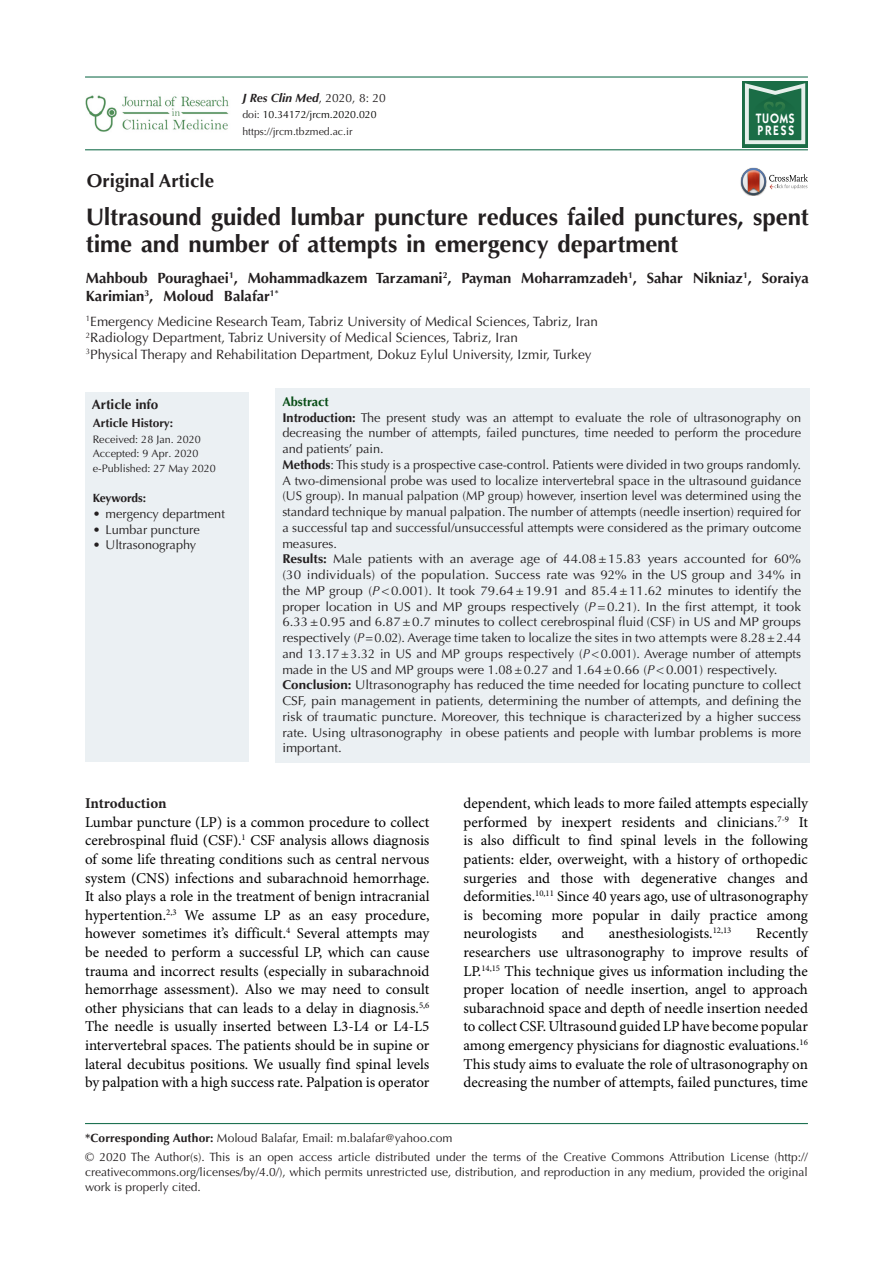
<style>
.page{position:relative;width:893px;height:1263px;background:#fff}
.page>*{position:absolute;margin:0;border:0;box-sizing:border-box;transform-origin:0 0}
.t1{font:700 24px/27px "Optima LT Std";letter-spacing:-.005em;color:#231f20}
.t2{font:700 18.75px "Optima LT Std";color:#231f20}
.t3{font:15px/18.6px "Minion Pro";color:#000;text-align:justify}
.t4{font:700 15px "Minion Pro";letter-spacing:-.005em;color:#231f20}
.t5{font:700 14.85px/18px "Optima LT Std";color:#231f20}
.t6{font:600 13.65px/12px "ITC Kabel Std";letter-spacing:.11em;color:#fff;scale:.85 1}
.t7{font:13.5px "Optima LT Std";color:#231f20}
.t8{font:700 13.5px "Optima LT Std";color:#231f20}
.t9{font:12.75px/15.8px "Optima LT Std";color:#231f20;text-align:justify;scale:1.05 1}
.t10{font:12.75px/15.8px "Optima LT Std";color:#231f20;text-align:justify}
.t11{font:700 12.75px "Optima LT Std";color:#054b14}
.corresponding{font:12px/15px "Optima LT Std";color:#231f20;text-align:justify}
.t12{font:italic 700 12px "Optima LT Std";color:#231f20}
.t13{font:700 12px "Optima LT Std";color:#231f20}
.t14{font:700 12px "Optima LT Std";letter-spacing:-.02em;color:#231f20}
.t15{font:10.8px/14.9px "Optima LT Std";color:#231f20}
.t16{font:10.5px "Optima LT Std";color:#040503}
.t17{font:10.5px "Optima LT Std";color:#231f20}
.s1{font-weight:400;font-style:normal}
.s2{color:#231f20}
.s3{font-weight:700}
.s4{font-style:italic}
</style>
<div class="page">
<hr style="left:85px;top:149px;width:723px;height:1px;background:#1e7252">
<hr style="left:85px;top:76px;width:723px;height:2px;background:#1e7252">
<div style="left:85px;top:393px;width:163px;height:369px;background:#ebf0f3"></div>
<div style="left:275px;top:388px;width:535px;height:375px;background:#ebf0f3"></div>
<svg style="left:741px;top:168px;width:67px;height:27px"></svg>
<hr style="left:85px;top:1123px;width:723px;height:1px;background:#1e7252">
<img style="left:85px;top:95px;width:144px;height:37px">
<div style="left:742px;top:81px;width:66px;height:66px;background:linear-gradient(to right,#1c6e47,#1b6d46)"></div>
<svg style="left:745px;top:83px;width:60px;height:61px;background:#4b8b6c"></svg>
<p class="t2" style="left:87px;top:170px;width:129px">Original Article</p>
<p class="t12" style="left:242px;top:90px;width:145px">J Res Clin Med<span class="s1">, 2020, 8: 20</span></p>
<p class="t16" style="left:242px;top:109px;width:136px"><span class="s2">doi:</span> 10.34172/jrcm.2020.020</p>
<p class="t17" style="left:242px;top:126px;width:112px">https://jrcm.tbzmed.ac.ir</p>
<p class="t6" style="left:756px;top:113px;width:47px">TUOMS<br>PRESS</p>
<p class="t1" style="left:86px;top:204px;width:724px">Ultrasound guided lumbar puncture reduces failed punctures, spent time and number of attempts in emergency department</p>
<p class="t5" style="left:86px;top:269px;width:724px">Mahboub Pouraghaei<sup>1</sup>, Mohammadkazem Tarzamani<sup>2</sup>, Payman Moharramzadeh<sup>1</sup>, Sahar Nikniaz<sup>1</sup>, Soraiya<br>Karimian<sup>3</sup>, Moloud Balafar<sup>1*</sup></p>
<p class="t7" style="left:86px;top:314px;width:514px"><sup>1</sup>Emergency Medicine Research Team, Tabriz University of Medical Sciences, Tabriz, Iran</p>
<p class="t7" style="left:86px;top:330px;width:434px"><sup>2</sup>Radiology Department, Tabriz University of Medical Sciences, Tabriz, Iran</p>
<p class="t7" style="left:86px;top:347px;width:507px"><sup>3</sup>Physical Therapy and Rehabilitation Department, Dokuz Eylul University, Izmir, Turkey</p>
<p class="t8" style="left:92px;top:397px;width:68px">Article info</p>
<p class="t13" style="left:93px;top:416px;width:82px">Article History:</p>
<p class="t15" style="left:93px;top:432px;width:125px">Received: 28 Jan. 2020<br>Accepted: 9 Apr. 2020 e-Published: 27 May 2020</p>
<p class="t14" style="left:93px;top:491px;width:55px">Keywords:</p>
<p class="t10" style="left:93px;top:506px;width:134px">• mergency department</p>
<p class="t10" style="left:93px;top:522px;width:108px">• Lumbar puncture</p>
<p class="t10" style="left:93px;top:537px;width:105px">• Ultrasonography</p>
<p class="t11" style="left:282px;top:394px;width:48px">Abstract</p>
<p class="t10" style="left:282px;top:410px;width:520px"><span class="s3">Introduction:</span> The present study was an attempt to evaluate the role of ultrasonography on decreasing the number of attempts, failed punctures, time needed to perform the procedure and patients’ pain.</p>
<p class="t10" style="left:282px;top:457px;width:520px"><span class="s3">Methods</span>: This study is a prospective case-control. Patients were divided in two groups randomly.</p>
<p class="t10" style="left:282px;top:473px;width:520px">A two-dimensional probe was used to localize intervertebral space in the ultrasound guidance (US group). In manual palpation (MP group) however, insertion level was determined using the standard technique by manual palpation. The number of attempts (needle insertion) required for a successful tap and successful/unsuccessful attempts were considered as the primary outcome measures.</p>
<p class="t9" style="left:282px;top:551px;width:496px"><span class="s3">Results:</span> Male patients with an average age of 44.08±15.83 years accounted for 60% (30 individuals) of the population. Success rate was 92% in the US group and 34% in the MP group (<span class="s4">P</span>&lt;0.001). It took 79.64± 19.91 and 85.4±11.62 minutes to identify the proper location in US and MP groups respectively (<span class="s4">P</span>=0.21). In the first attempt, it took 6.33±0.95 and 6.87±0.7 minutes to collect cerebrospinal fluid (CSF) in US and MP groups respectively (<span class="s4">P</span>=0.02). Average time taken to localize the sites in two attempts were 8.28±2.44 and 13.17±3.32 in US and MP groups respectively (<span class="s4">P</span>&lt;0.001). Average number of attempts made in the US and MP groups were 1.08±0.27 and 1.64±0.66 (<span class="s4">P</span>&lt;0.001) respectively.</p>
<p class="t9" style="left:282px;top:677px;width:496px"><span class="s3">Conclusion:</span> Ultrasonography has reduced the time needed for locating puncture to collect CSF, pain management in patients, determining the number of attempts, and defining the risk of traumatic puncture. Moreover, this technique is characterized by a higher success rate. Using ultrasonography in obese patients and people with lumbar problems is more important.</p>
<p class="t4" style="left:85px;top:793px;width:83px">Introduction</p>
<p class="t3" style="left:85px;top:813px;width:346px">Lumbar puncture (LP) is a common procedure to collect cerebrospinal fluid (CSF).<sup>1</sup> CSF analysis allows diagnosis of some life threating conditions such as central nervous system (CNS) infections and subarachnoid hemorrhage.<br>It also plays a role in the treatment of benign intracranial hypertention.<sup>2,3</sup> We assume LP as an easy procedure, however sometimes it’s difficult.<sup>4</sup> Several attempts may be needed to perform a successful LP, which can cause trauma and incorrect results (especially in subarachnoid hemorrhage assessment). Also we may need to consult other physicians that can leads to a delay in diagnosis.<sup>5,6<br></sup>The needle is usually inserted between L3-L4 or L4-L5 intervertebral spaces. The patients should be in supine or lateral decubitus positions. We usually find spinal levels by palpation with a high success rate. Palpation is operator</p>
<p class="t3" style="left:463px;top:795px;width:346px">dependent, which leads to more failed attempts especially performed by inexpert residents and clinicians.<sup>7-9</sup> It is also difficult to find spinal levels in the following patients: elder, overweight, with a history of orthopedic surgeries and those with degenerative changes and deformities.<sup>10,11</sup> Since 40 years ago, use of ultrasonography is becoming more popular in daily practice among neurologists</p>
<p class="t3" style="left:463px;top:925px;width:346px;text-indent:293px">Recently researchers use ultrasonography to improve results of LP.<sup>14,15</sup> This technique gives us information including the proper location of needle insertion, angel to approach subarachnoid space and depth of needle insertion needed to collect CSF. Ultrasound guided LP have become popular among emergency physicians for diagnostic evaluations.<sup>16<br></sup>This study aims to evaluate the role of ultrasonography on decreasing the number of attempts, failed punctures, time</p>
<p class="t3" style="left:562px;top:925px;width:24px">and</p>
<p class="t3" style="left:609px;top:925px;width:124px">anesthesiologists.<sup>12,13</sup></p>
<p class="corresponding" style="left:85px;top:1130px;width:369px"><span class="s3">*Corresponding Author:</span> Moloud Balafar, Email: m.balafar@yahoo.com</p>
<p class="corresponding" style="left:85px;top:1149px;width:724px">© 2020 The Author(s). This is an open access article distributed under the terms of the Creative Commons Attribution License (http:// creativecommons.org/licenses/by/4.0/), which permits unrestricted use, distribution, and reproduction in any medium, provided the original work is properly cited.</p>
</div>
